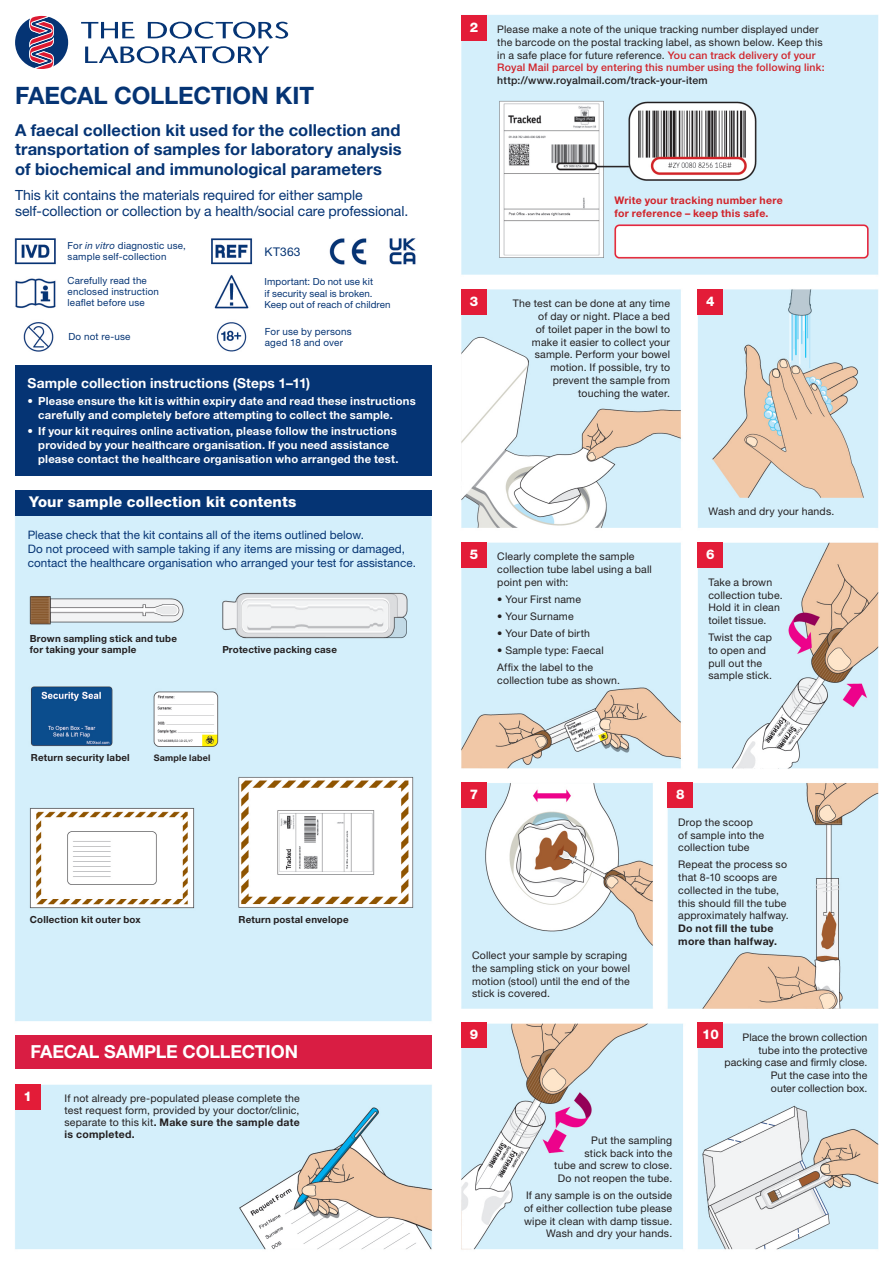
<style>
.page{position:relative;width:893px;height:1263px;background:#fff}
.page>*{position:absolute;margin:0;border:0;box-sizing:border-box;transform-origin:0 0}
.t1{font:700 24px "Helvetica Neue LT Std";letter-spacing:-.01em;color:#053474}
.t2{font:700 18px "Helvetica Neue LT Std";letter-spacing:-.015em;color:#fff}
.t3{font:700 16.5px/19.5px "Helvetica Neue LT Std";letter-spacing:.005em;color:#053474;text-align:justify}
.t4{font:800 14.85px "Helvetica Neue LT Std";letter-spacing:.01em;color:#fff}
.t5{font:14.1px/16.5px "Helvetica Neue LT Std";letter-spacing:-.005em;color:#053474}
.t6{font:700 13.8px "Helvetica Neue LT Std";letter-spacing:.01em;color:#fff}
.t7{font:800 13.35px "Helvetica Neue LT Std";color:#fff}
.t8{font:800 13.35px "Helvetica Neue LT Std";color:#fff}
.t9{font:12px "Helvetica Neue LT Std";letter-spacing:.02em;color:#053474}
.t10{font:11.7px/13.8px "Helvetica Neue LT Std";letter-spacing:.005em;color:#053474}
.t11{font:700 11.25px/13.8px "Helvetica Neue LT Std";letter-spacing:.015em;color:#fff}
.t12{font:10.5px/12.8px "Helvetica Neue LT Std";letter-spacing:.015em;color:#231f20}
.t13{font:700 10.5px/13.5px "Helvetica Neue LT Std";letter-spacing:.03em;color:#d1232a}
.t14{font:500 10.5px "Helvetica Neue LT Std";letter-spacing:.02em;color:#231f20}
.t15{font:700 10.5px/12.8px "Helvetica Neue LT Std";letter-spacing:.03em;color:#231f20}
.t16{font:9.9px/11.6px "Helvetica Neue LT Std";letter-spacing:.02em;color:#053474}
.t17{font:9.75px/11.2px "Helvetica Neue LT Std";letter-spacing:.015em;color:#053474}
.t18{font:700 9.75px/11.2px "Helvetica Neue LT Std";letter-spacing:.02em;color:#231f20}
.t19{font:700 9px "Helvetica Neue LT Std";letter-spacing:.02em;color:#231f20}
.s1{font-style:italic}
.s2{font-weight:700}
.s3{font-weight:500;color:#d1232a}
</style>
<div class="page">
<img style="left:14px;top:15px;width:865px;height:1235px">
<svg style="left:15px;top:16px;width:53px;height:53px"></svg>
<svg style="left:81px;top:22px;width:207px;height:41px"></svg>
<div style="left:15px;top:365px;width:416px;height:111px;background:#053474"></div>
<div style="left:15px;top:490px;width:417px;height:25px;background:#053474"></div>
<div style="left:15px;top:1035px;width:417px;height:34px;background:#d91d43"></div>
<div style="left:698px;top:289px;width:25px;height:25px;background:#e31c38"></div>
<div style="left:461px;top:289px;width:26px;height:25px;background:#e31c38"></div>
<div style="left:668px;top:782px;width:25px;height:26px;background:#e31c38"></div>
<div style="left:698px;top:1023px;width:25px;height:25px;background:#e31c38"></div>
<div style="left:461px;top:1023px;width:26px;height:25px;background:#e31c38"></div>
<div style="left:461px;top:782px;width:26px;height:26px;background:#e31c38"></div>
<div style="left:461px;top:542px;width:26px;height:26px;background:#e31c38"></div>
<div style="left:698px;top:542px;width:25px;height:26px;background:#e31c38"></div>
<div style="left:461px;top:15px;width:26px;height:25px;background:#e31c38"></div>
<div style="left:15px;top:1084px;width:25px;height:25px;background:#e31c38"></div>
<h1 class="t1" style="left:15px;top:81px;width:301px">FAECAL COLLECTION KIT</h1>
<h3 class="t3" style="left:15px;top:120px;width:388px">A faecal collection kit used for the collection and transportation of samples for laboratory analysis of biochemical and immunological parameters</h3>
<h3 class="t5" style="left:15px;top:186px;width:395px">This kit contains the materials required for either sample self-collection or collection by a health/social care professional.</h3>
<p class="t17" style="left:68px;top:240px;width:120px">For <span class="s1">in vitro</span> diagnostic use, sample self-collection</p>
<p class="t9" style="left:265px;top:244px;width:38px">KT363</p>
<p class="t17" style="left:265px;top:276px;width:128px">Important: Do not use kit<br>if security seal is broken.<br>Keep out of reach of children</p>
<p class="t16" style="left:68px;top:331px;width:64px">Do not re-use</p>
<p class="t16" style="left:265px;top:325px;width:88px">For use by persons aged 18 and over</p>
<h3 class="t6" style="left:28px;top:374px;width:284px">Sample collection instructions (Steps 1–11)</h3>
<p class="t11" style="left:38px;top:394px;width:379px;text-indent:-11px">• Please ensure the kit is within expiry date and read these instructions carefully and completely before attempting to collect the sample.</p>
<p class="t11" style="left:38px;top:424px;width:362px;text-indent:-11px">• If your kit requires online activation, please follow the instructions provided by your healthcare organisation. If you need assistance please contact the healthcare organisation who arranged the test.</p>
<p class="t17" style="left:68px;top:274px;width:93px">Carefully read the enclosed instruction leaflet before use</p>
<h3 class="t4" style="left:29px;top:493px;width:269px">Your sample collection kit contents</h3>
<p class="t10" style="left:28px;top:528px;width:390px">Please check that the kit contains all of the items outlined below.<br>Do not proceed with sample taking if any items are missing or damaged, contact the healthcare organisation who arranged your test for assistance.</p>
<p class="t18" style="left:30px;top:632px;width:149px">Brown sampling stick and tube for taking your sample</p>
<p class="t18" style="left:222px;top:644px;width:116px">Protective packing case</p>
<p class="t18" style="left:31px;top:751px;width:100px">Return security label</p>
<p class="t19" style="left:154px;top:752px;width:58px">Sample label</p>
<p class="t18" style="left:30px;top:913px;width:112px">Collection kit outer box</p>
<p class="t18" style="left:238px;top:913px;width:112px">Return postal envelope</p>
<h2 class="t2" style="left:30px;top:1041px;width:269px">FAECAL SAMPLE COLLECTION</h2>
<p class="t7" style="left:23px;top:1088px;width:10px">1</p>
<p class="t12" style="left:65px;top:1092px;width:237px;line-height:12px;text-align:justify">If not already pre-populated please complete the test request form, provided by your doctor/clinic, separate to this kit<span class="s2">. Make sure the sample date is completed.</span></p>
<p class="t7" style="left:470px;top:19px;width:10px">2</p>
<p class="t12" style="left:497px;top:23px;width:329px">Please make a note of the unique tracking number displayed under the barcode on the postal tracking label, as shown below. Keep this in a safe place for future reference. <span class="s3">You can track delivery of your Royal Mail parcel by entering this number using the following link:</span></p>
<p class="t14" style="left:497px;top:74px;width:212px">http://www.royalmail.com/track-your-item</p>
<p class="t7" style="left:470px;top:293px;width:10px">3</p>
<p class="t13" style="left:614px;top:193px;width:170px">Write your tracking number here for reference – keep this safe.</p>
<p class="t12" style="left:513px;top:297px;width:159px">The test can be done at any time</p>
<p class="t7" style="left:706px;top:293px;width:10px">4</p>
<p class="t12" style="left:532px;top:310px;width:140px;text-align:right">of day or night. Place a bed of toilet paper in the bowl to make it easier to collect your sample. Perform your bowel motion. If possible, try to prevent the sample from touching the water.</p>
<p class="t12" style="left:708px;top:505px;width:127px">Wash and dry your hands.</p>
<p class="t7" style="left:470px;top:546px;width:10px">5</p>
<p class="t8" style="left:706px;top:546px;width:10px">6</p>
<p class="t12" style="left:497px;top:550px;width:156px">Clearly complete the sample collection tube label using a ball point pen with:</p>
<p class="t12" style="left:497px;top:593px;width:85px">• Your First name</p>
<p class="t12" style="left:497px;top:610px;width:78px">• Your Surname</p>
<p class="t12" style="left:497px;top:627px;width:94px">• Your Date of birth</p>
<p class="t12" style="left:497px;top:641px;width:108px;line-height:17px">• Sample type: Faecal<br>Affix the label to the</p>
<p class="t12" style="left:497px;top:673px;width:124px">collection tube as shown.</p>
<p class="t12" style="left:708px;top:575px;width:76px">Take a brown collection tube.<br>Hold it in clean toilet tissue.</p>
<p class="t12" style="left:708px;top:631px;width:65px">Twist the cap to open and pull out the sample stick.</p>
<p class="t7" style="left:470px;top:786px;width:10px">7</p>
<p class="t12" style="left:472px;top:949px;width:159px">Collect your sample by scraping the sampling stick on your bowel motion (stool) until the end of the stick is covered.</p>
<p class="t7" style="left:470px;top:1027px;width:10px">9</p>
<p class="t7" style="left:676px;top:786px;width:10px">8</p>
<p class="t12" style="left:678px;top:816px;width:87px">Drop the scoop of sample into the collection tube</p>
<p class="t12" style="left:678px;top:858px;width:112px">Repeat the process so that 8-10 scoops are collected in the tube, this should fill the tube approximately halfway.</p>
<p class="t15" style="left:678px;top:922px;width:100px">Do not fill the tube more than halfway.</p>
<p class="t7" style="left:702px;top:1027px;width:18px">10</p>
<p class="t12" style="left:725px;top:1031px;width:144px;text-align:right">Place the brown collection tube into the protective packing case and firmly close.<br>Put the case into the<br>outer collection box.</p>
<p class="t12" style="left:554px;top:1134px;width:119px;text-align:right">Put the sampling<br>stick back into the<br>tube and screw to close.<br>Do not reopen the tube.</p>
<p class="t12" style="left:524px;top:1189px;width:150px;text-align:right">If any sample is on the outside of either collection tube please wipe it clean with damp tissue.<br>Wash and dry your hands.</p>
</div>
